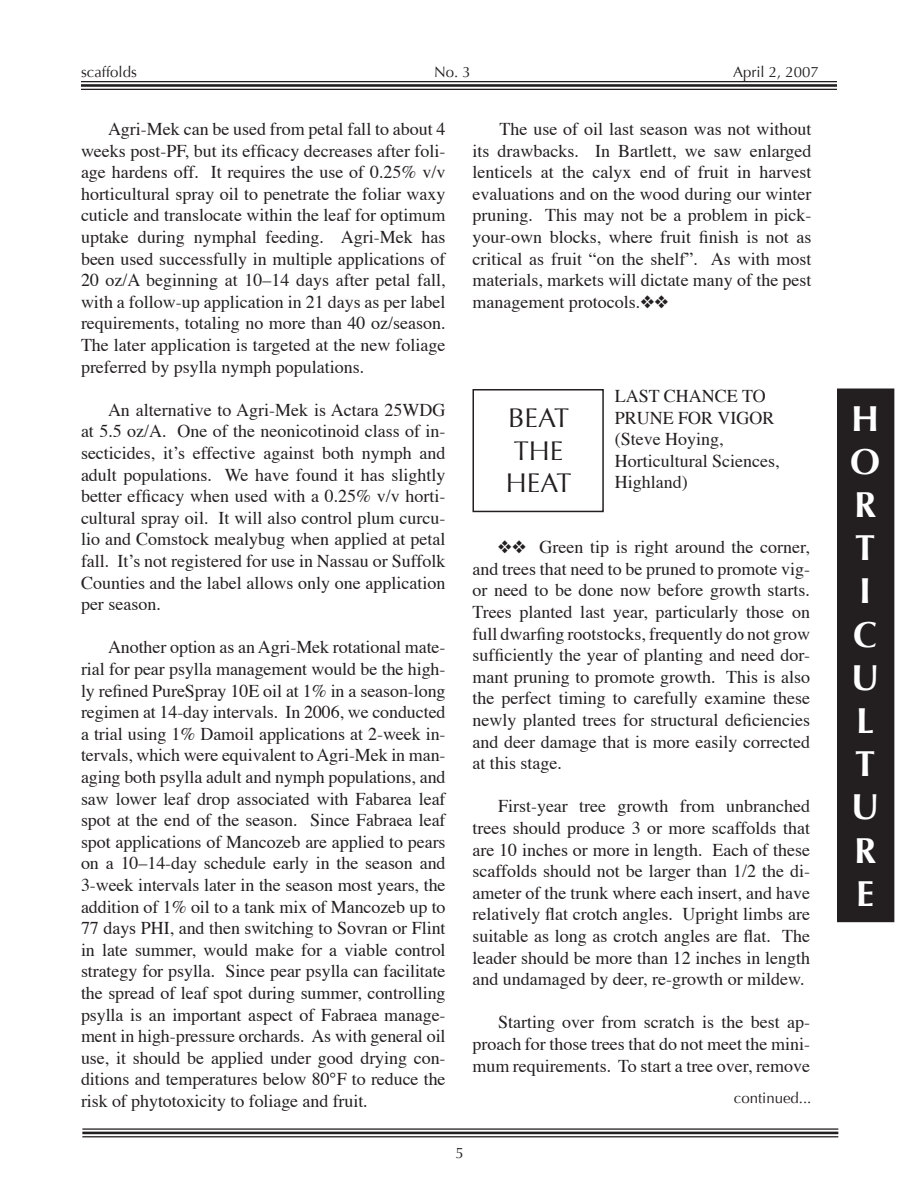
<style>
.page{position:relative;width:918px;height:1188px;background:#fff}
.page>*{position:absolute;margin:0;border:0;box-sizing:border-box;transform-origin:0 0}
.t1{font:700 36px/43.2px "Optima";color:#fff}
.t2{font:27px/32.4px "Optima";color:#231f20}
.t3{font:18px/21.6px "Times";color:#231f20;text-align:justify}
.t4{font:15px "Optima";color:#231f20}
</style>
<div class="page">
<hr style="left:81px;top:81px;width:756px;height:1px;background:#231f20">
<hr style="left:81px;top:84px;width:756px;height:3px;background:#231f20">
<hr style="left:81px;top:89px;width:756px;height:1px;background:#231f20">
<hr style="left:82px;top:1128px;width:756px;height:2px;background:#231f20">
<hr style="left:82px;top:1132px;width:756px;height:2px;background:#231f20">
<hr style="left:82px;top:1136px;width:756px;height:1px;background:#231f20">
<div style="left:472px;top:389px;width:132px;height:123px;border:2px solid #231f20"></div>
<div style="left:838px;top:390px;width:55px;height:531px;background:#231f20"></div>
<div style="left:837px;top:388px;width:57px;height:534px;border:3px solid #231f20"></div>
<p class="t4" style="left:81px;top:63px;width:57px">scaffolds</p>
<p class="t4" style="left:434px;top:63px;width:38px">No. 3</p>
<p class="t4" style="left:733px;top:63px;width:87px">April 2, 2007</p>
<p class="t3" style="left:81px;top:120px;width:366px;text-indent:27px">Agri-Mek can be used from petal fall to about 4 weeks post-PF, but its efficacy decreases after foli&shy;age hardens off. It requires the use of 0.25% v/v horticultural spray oil to penetrate the foliar waxy cuticle and translocate within the leaf for optimum uptake during nymphal feeding. Agri-Mek has been used successfully in multiple applications of 20 oz/A beginning at 10–14 days after petal fall, with a follow-up application in 21 days as per label requirements, totaling no more than 40 oz/season.<br>The later application is targeted at the new foliage preferred by psylla nymph populations.</p>
<p class="t3" style="left:81px;top:400px;width:366px;text-indent:27px">An alternative to Agri-Mek is Actara 25WDG at 5.5 oz/A. One of the neonicotinoid class of in&shy;secticides, it’s effective against both nymph and adult populations. We have found it has slightly better efficacy when used with a 0.25% v/v horti&shy;cultural spray oil. It will also control plum curcu&shy;lio and Comstock mealybug when applied at petal fall. It’s not registered for use in Nassau or Suffolk Counties and the label allows only one application per season.</p>
<p class="t3" style="left:81px;top:638px;width:366px;text-indent:27px">Another option as an Agri-Mek rotational mate&shy;rial for pear psylla management would be the high&shy;ly refined PureSpray 10E oil at 1% in a season-long regimen at 14-day intervals. In 2006, we conducted a trial using 1% Damoil applications at 2-week in&shy;tervals, which were equivalent to Agri-Mek in man&shy;aging both psylla adult and nymph populations, and saw lower leaf drop associated with Fabarea leaf spot at the end of the season. Since Fabraea leaf spot applications of Mancozeb are applied to pears on a 10–14-day schedule early in the season and 3-week intervals later in the season most years, the addition of 1% oil to a tank mix of Mancozeb up to 77 days PHI, and then switching to Sovran or Flint in late summer, would make for a viable control strategy for psylla. Since pear psylla can facilitate the spread of leaf spot during summer, controlling psylla is an important aspect of Fabraea manage&shy;ment in high-pressure orchards. As with general oil use, it should be applied under good drying con&shy;ditions and temperatures below 80°F to reduce the risk of phytotoxicity to foliage and fruit.</p>
<p class="t3" style="left:472px;top:120px;width:341px;text-indent:27px">The use of oil last season was not without its drawbacks. In Bartlett, we saw enlarged lenticels at the calyx end of fruit in harvest evaluations and on the wood during our winter pruning. This may not be a problem in pick&shy;your-own blocks, where fruit finish is not as critical as fruit “on the shelf”. As with most materials, markets will dictate many of the pest management protocols.❖❖</p>
<p class="t3" style="left:615px;top:387px;width:166px;text-align:left">LAST CHANCE TO<br>PRUNE FOR VIGOR (Steve Hoying,<br>Horticultural Sciences,<br>Highland)</p>
<h2 class="t2" style="left:506px;top:402px;width:67px">BEAT<br>THE<br>HEAT</h2>
<h1 class="t1" style="left:850px;top:397px;width:31px">H<br>O<br>R<br>T<br>I<br>C<br>U<br>L<br>T<br>U<br>R<br>E</h1>
<p class="t3" style="left:472px;top:538px;width:339px;text-indent:26px">❖❖ Green tip is right around the corner, and trees that need to be pruned to promote vig&shy;or need to be done now before growth starts.<br>Trees planted last year, particularly those on full dwarfing rootstocks, frequently do not grow sufficiently the year of planting and need dor&shy;mant pruning to promote growth. This is also the perfect timing to carefully examine these newly planted trees for structural deficiencies and deer damage that is more easily corrected at this stage.</p>
<p class="t3" style="left:473px;top:797px;width:339px;text-indent:26px">First-year tree growth from unbranched trees should produce 3 or more scaffolds that are 10 inches or more in length. Each of these scaffolds should not be larger than 1/2 the di&shy;ameter of the trunk where each insert, and have relatively flat crotch angles. Upright limbs are suitable as long as crotch angles are flat. The leader should be more than 12 inches in length and undamaged by deer, re-growth or mildew.</p>
<p class="t3" style="left:473px;top:1013px;width:339px;text-indent:26px">Starting over from scratch is the best ap&shy;proach for those trees that do not meet the mini&shy;mum requirements. To start a tree over, remove</p>
<p class="t4" style="left:734px;top:1089px;width:79px">continued...</p>
<p class="t4" style="left:455px;top:1144px;width:10px">5</p>
</div>
